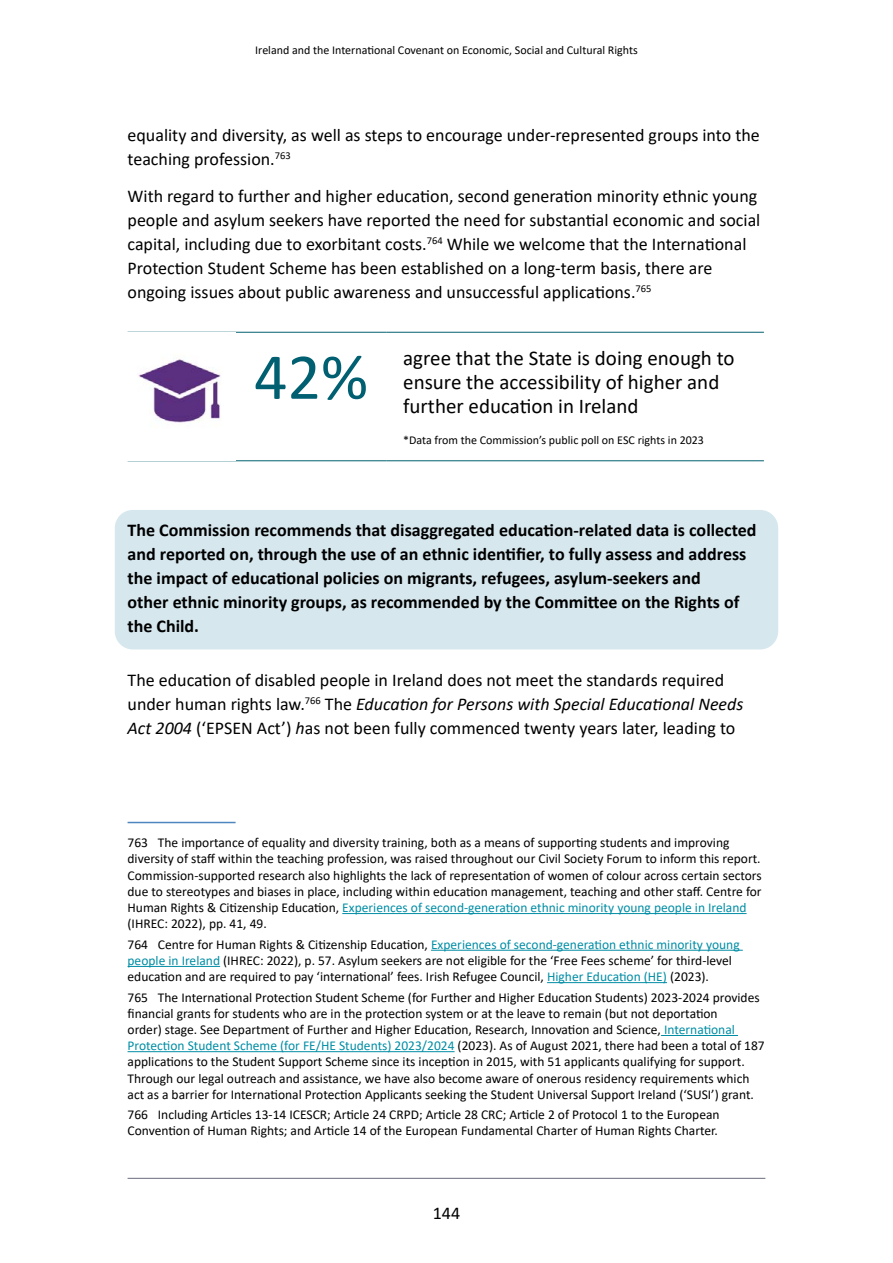
<style>
.page{position:relative;width:893px;height:1263px;background:#fff}
.page>*{position:absolute;margin:0;border:0;box-sizing:border-box;transform-origin:0 0}
.t1{font:66px "Calibri";color:#005f70}
.t2{font:21px "Calibri";color:#000}
.t3{font:18px/24px "Calibri";color:#000}
.t4{font:700 18px/24px "Calibri";color:#000}
.t5{font:13.5px/16.2px "Calibri";color:#000}
.t6{font:12px "Calibri";color:#000}
.s1{font-style:italic}
.s2{color:#008da5}
</style>
<div class="page">
<hr style="left:128px;top:1178px;width:637px;height:1px;background:#6b6c7c">
<hr style="left:128px;top:822px;width:108px;height:1px;background:#4e86c0">
<hr style="left:128px;top:460px;width:108px;height:1px;background:#005f70">
<hr style="left:236px;top:460px;width:150px;height:1px;background:#005f70">
<hr style="left:386px;top:460px;width:378px;height:1px;background:#005f70">
<hr style="left:128px;top:332px;width:108px;height:1px;background:#005f70">
<hr style="left:236px;top:332px;width:150px;height:1px;background:#005f70">
<hr style="left:386px;top:332px;width:378px;height:1px;background:#005f70">
<hr style="left:342px;top:913px;width:405px;height:1px;background:#008da5">
<hr style="left:431px;top:950px;width:312px;height:1px;background:#008da5">
<hr style="left:128px;top:966px;width:92px;height:1px;background:#008da5">
<hr style="left:547px;top:982px;width:120px;height:1px;background:#008da5">
<hr style="left:661px;top:1035px;width:77px;height:1px;background:#008da5">
<hr style="left:128px;top:1051px;width:327px;height:1px;background:#008da5">
<img style="left:138px;top:358px;width:83px;height:65px">
<div style="left:115px;top:510px;width:663px;height:139px;background:#d6e7ee;border-radius:18px"></div>
<p class="t6" style="left:255px;top:41px;width:384px">Ireland and the International Covenant on Economic, Social and Cultural Rights</p>
<p class="t3" style="left:128px;top:123px;width:634px">equality and diversity, as well as steps to encourage under-represented groups into the teaching profession.<sup>763</sup></p>
<p class="t3" style="left:128px;top:183px;width:634px">With regard to further and higher education, second generation minority ethnic young people and asylum seekers have reported the need for substantial economic and social capital, including due to exorbitant costs.<sup>764</sup> While we welcome that the International Protection Student Scheme has been established on a long-term basis, there are ongoing issues about public awareness and unsuccessful applications.<sup>765</sup></p>
<p class="t1" style="left:254px;top:331px;width:116px">42%</p>
<p class="t2" style="left:403px;top:343px;width:333px">agree that the State is doing enough to</p>
<p class="t2" style="left:403px;top:367px;width:318px">ensure the accessibility of higher and</p>
<p class="t2" style="left:403px;top:391px;width:237px">further education in Ireland</p>
<p class="t6" style="left:403px;top:431px;width:302px">*Data from the Commission’s public poll on ESC rights in 2023</p>
<p class="t4" style="left:128px;top:518px;width:630px">The Commission recommends that disaggregated education-related data is collected and reported on, through the use of an ethnic identifier, to fully assess and address the impact of educational policies on migrants, refugees, asylum-seekers and<br>other ethnic minority groups, as recommended by the Committee on the Rights of the Child.</p>
<p class="t3" style="left:128px;top:667px;width:617px">The education of disabled people in Ireland does not meet the standards required under human rights law.<sup>766</sup> The <span class="s1">Education for Persons with Special Educational Needs<br>Act 2004</span> (‘EPSEN Act’) <span class="s1">h</span>as not been fully commenced twenty years later, leading to</p>
<p class="t5" style="left:128px;top:834px;width:636px">763 The importance of equality and diversity training, both as a means of supporting students and improving diversity of staff within the teaching profession, was raised throughout our Civil Society Forum to inform this report.<br>Commission-supported research also highlights the lack of representation of women of colour across certain sectors due to stereotypes and biases in place, including within education management, teaching and other staff. Centre for Human Rights &amp; Citizenship Education, <span class="s2">Experiences of second-generation ethnic minority young people in Ireland </span>(IHREC: 2022), pp. 41, 49.</p>
<p class="t5" style="left:128px;top:936px;width:614px">764 Centre for Human Rights &amp; Citizenship Education, <span class="s2">Experiences of second-generation ethnic minority young people in Ireland</span> (IHREC: 2022), p. 57. Asylum seekers are not eligible for the ‘Free Fees scheme’ for third-level education and are required to pay ‘international’ fees. Irish Refugee Council, <span class="s2">Higher Education (HE)</span> (2023).</p>
<p class="t5" style="left:128px;top:989px;width:639px">765 The International Protection Student Scheme (for Further and Higher Education Students) 2023-2024 provides financial grants for students who are in the protection system or at the leave to remain (but not deportation<br>order) stage. See Department of Further and Higher Education, Research, Innovation and Science, <span class="s2">International Protection Student Scheme (for FE/HE Students) 2023/2024</span> (2023). As of August 2021, there had been a total of 187 applications to the Student Support Scheme since its inception in 2015, with 51 applicants qualifying for support.<br>Through our legal outreach and assistance, we have also become aware of onerous residency requirements which act as a barrier for International Protection Applicants seeking the Student Universal Support Ireland (‘SUSI’) grant.</p>
<p class="t5" style="left:128px;top:1106px;width:594px">766 Including Articles 13-14 ICESCR; Article 24 CRPD; Article 28 CRC; Article 2 of Protocol 1 to the European<br>Convention of Human Rights; and Article 14 of the European Fundamental Charter of Human Rights Charter.</p>
<h3 class="t3" style="left:433px;top:1201px;width:29px">144</h3>
</div>
